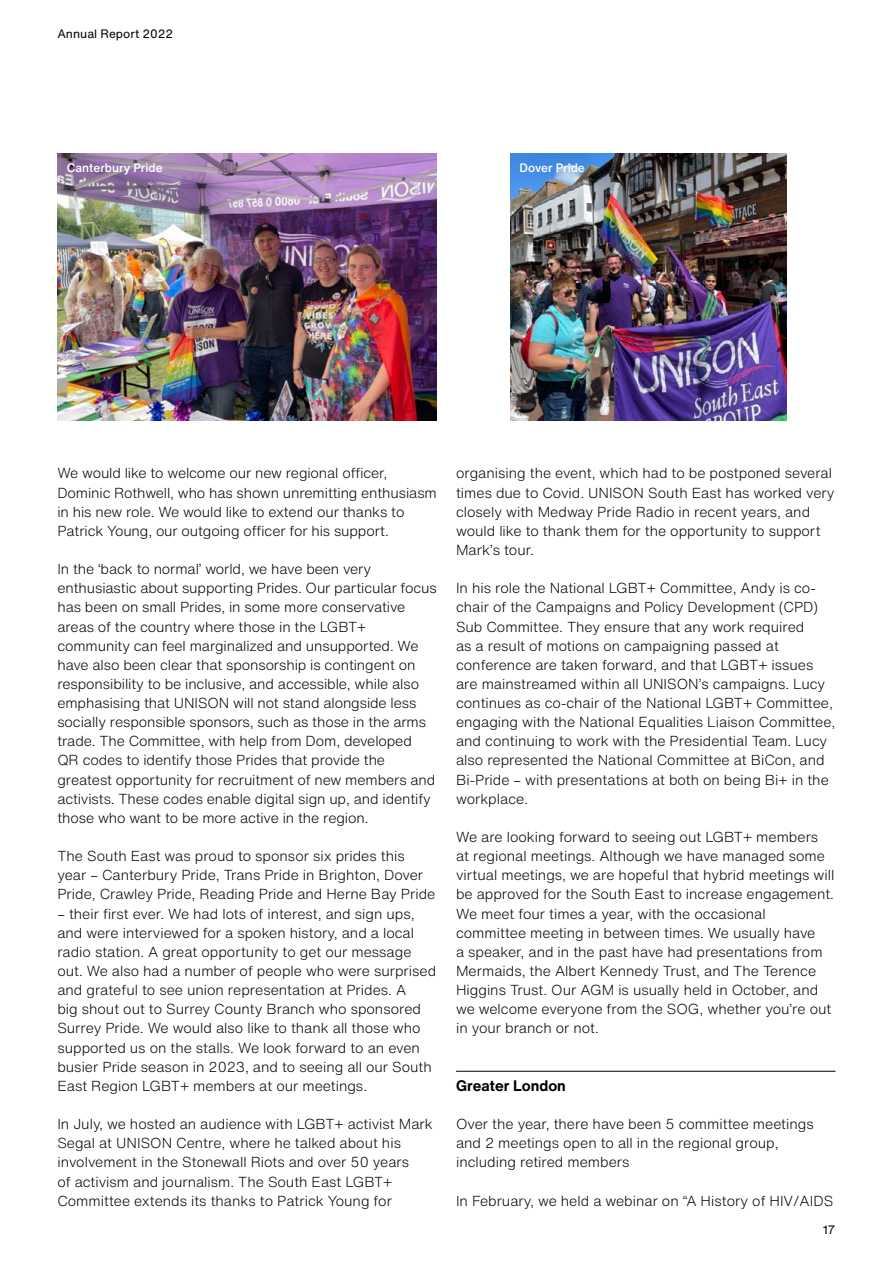
<style>
.page{position:relative;width:893px;height:1263px;background:#fff}
.page>*{position:absolute;margin:0;border:0;box-sizing:border-box;transform-origin:0 0}
.t1{font:700 15px "Helvetica Now Text";color:#000}
.t2{font:300 14.25px/19.2px "Helvetica Now Text";color:#000}
.t3{font:500 12px "Helvetica Now Text";color:#fff}
.t4{font:12px "Helvetica Now Text";color:#000}
</style>
<div class="page">
<hr style="left:456px;top:1071px;width:380px;height:1px;background:#000">
<img style="left:58px;top:153px;width:379px;height:268px">
<img style="left:510px;top:153px;width:276px;height:268px">
<p class="t4" style="left:57px;top:25px;width:117px">Annual Report 2022</p>
<p class="t3" style="left:67px;top:159px;width:97px">Canterbury Pride</p>
<p class="t3" style="left:520px;top:159px;width:67px">Dover Pride</p>
<p class="t2" style="left:57px;top:463px;width:381px">We would like to welcome our new regional officer, Dominic Rothwell, who has shown unremitting enthusiasm in his new role. We would like to extend our thanks to Patrick Young, our outgoing officer for his support.</p>
<p class="t2" style="left:57px;top:559px;width:381px">In the ‘back to normal’ world, we have been very enthusiastic about supporting Prides. Our particular focus has been on small Prides, in some more conservative areas of the country where those in the LGBT+ community can feel marginalized and unsupported. We have also been clear that sponsorship is contingent on responsibility to be inclusive, and accessible, while also emphasising that UNISON will not stand alongside less socially responsible sponsors, such as those in the arms trade. The Committee, with help from Dom, developed QR codes to identify those Prides that provide the greatest opportunity for recruitment of new members and activists. These codes enable digital sign up, and identify those who want to be more active in the region.</p>
<p class="t2" style="left:57px;top:846px;width:380px">The South East was proud to sponsor six prides this year – Canterbury Pride, Trans Pride in Brighton, Dover<br>Pride, Crawley Pride, Reading Pride and Herne Bay Pride</p>
<p class="t2" style="left:57px;top:903px;width:380px">– their first ever. We had lots of interest, and sign ups, and were interviewed for a spoken history, and a local radio station. A great opportunity to get our message out. We also had a number of people who were surprised and grateful to see union representation at Prides. A<br>big shout out to Surrey County Branch who sponsored Surrey Pride. We would also like to thank all those who supported us on the stalls. We look forward to an even busier Pride season in 2023, and to seeing all our South East Region LGBT+ members at our meetings.</p>
<p class="t2" style="left:57px;top:1114px;width:377px">In July, we hosted an audience with LGBT+ activist Mark Segal at UNISON Centre, where he talked about his involvement in the Stonewall Riots and over 50 years<br>of activism and journalism. The South East LGBT+ Committee extends its thanks to Patrick Young for</p>
<p class="t2" style="left:456px;top:463px;width:380px">organising the event, which had to be postponed several times due to Covid. UNISON South East has worked very closely with Medway Pride Radio in recent years, and would like to thank them for the opportunity to support Mark’s tour.</p>
<p class="t2" style="left:456px;top:578px;width:381px">In his role the National LGBT+ Committee, Andy is co&shy;chair of the Campaigns and Policy Development (CPD)<br>Sub Committee. They ensure that any work required<br>as a result of motions on campaigning passed at conference are taken forward, and that LGBT+ issues are mainstreamed within all UNISON’s campaigns. Lucy continues as co-chair of the National LGBT+ Committee, engaging with the National Equalities Liaison Committee, and continuing to work with the Presidential Team. Lucy also represented the National Committee at BiCon, and Bi-Pride – with presentations at both on being Bi+ in the workplace.</p>
<p class="t2" style="left:456px;top:827px;width:380px">We are looking forward to seeing out LGBT+ members at regional meetings. Although we have managed some virtual meetings, we are hopeful that hybrid meetings will be approved for the South East to increase engagement.<br>We meet four times a year, with the occasional committee meeting in between times. We usually have<br>a speaker, and in the past have had presentations from Mermaids, the Albert Kennedy Trust, and The Terence Higgins Trust. Our AGM is usually held in October, and we welcome everyone from the SOG, whether you’re out in your branch or not.</p>
<p class="t1" style="left:456px;top:1074px;width:111px">Greater London</p>
<p class="t2" style="left:456px;top:1114px;width:359px">Over the year, there have been 5 committee meetings and 2 meetings open to all in the regional group, including retired members</p>
<p class="t2" style="left:456px;top:1190px;width:379px">In February, we held a webinar on “A History of HIV/AIDS</p>
<p class="t4" style="left:823px;top:1221px;width:14px">17</p>
</div>
